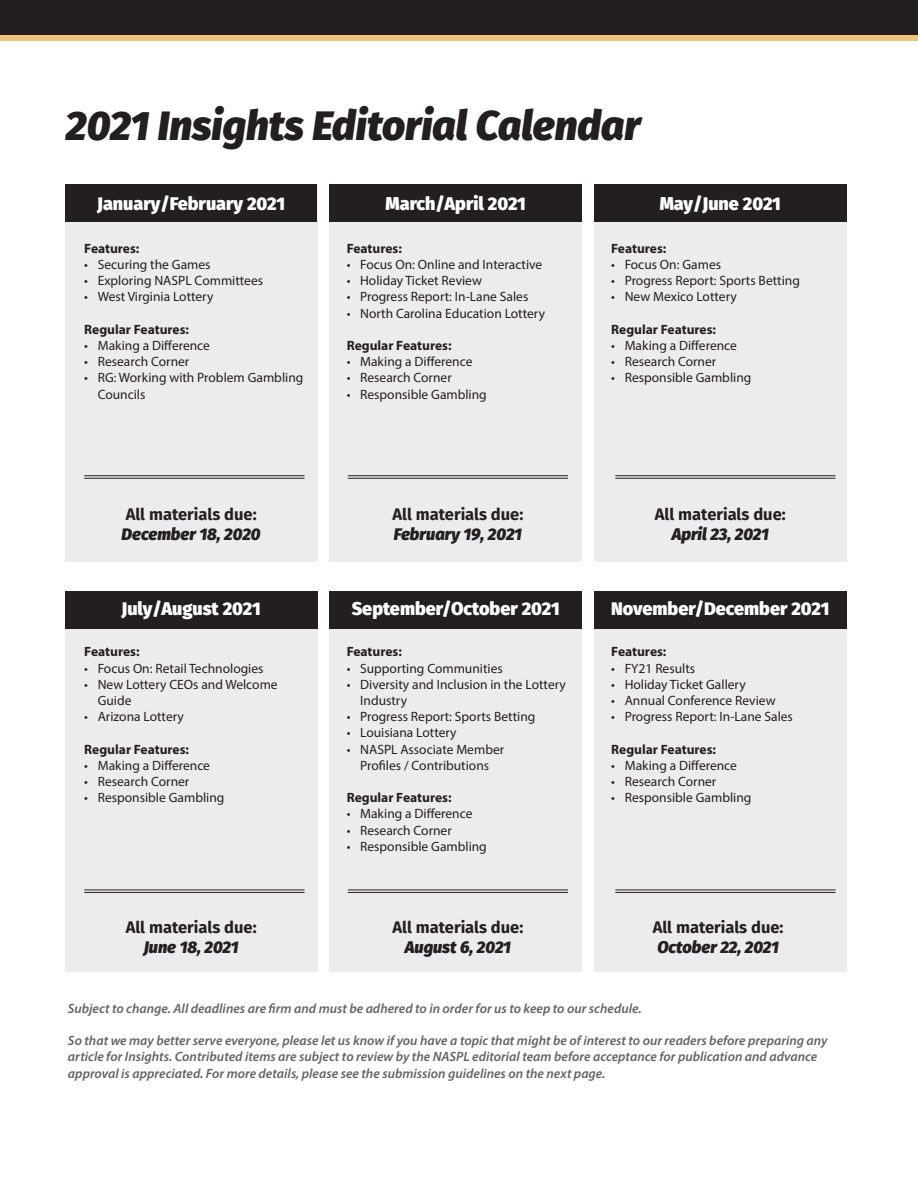
<style>
.page{position:relative;width:918px;height:1188px;background:#fff}
.page>*{position:absolute;margin:0;border:0;box-sizing:border-box;transform-origin:0 0}
.t1{font:italic 900 40.5px "Fira Sans";color:#231f20}
.t2{font:900 18px "Fira Sans";color:#fff}
.t3{font:700 16.5px "Fira Sans";color:#231f20}
.t4{font:italic 900 16.5px "Fira Sans";color:#231f20}
.t5{font:13.5px/16.2px "Myriad Pro";color:#231f20}
.t6{font:italic 600 13.5px/16.2px "Myriad Pro";color:#636366}
.t7{font:700 13.5px "Myriad Pro";color:#231f20}
</style>
<div class="page">
<div style="left:594px;top:591px;width:253px;height:381px;background:#ececee"></div>
<div style="left:594px;top:591px;width:253px;height:38px;background:#231f20"></div>
<div style="left:329px;top:591px;width:253px;height:381px;background:#ececee"></div>
<div style="left:329px;top:591px;width:253px;height:38px;background:#231f20"></div>
<div style="left:65px;top:591px;width:253px;height:381px;background:#ececee"></div>
<div style="left:65px;top:591px;width:253px;height:38px;background:#231f20"></div>
<div style="left:594px;top:184px;width:253px;height:378px;background:#ececee"></div>
<div style="left:594px;top:185px;width:253px;height:37px;background:#231f20"></div>
<div style="left:329px;top:184px;width:253px;height:378px;background:#ececee"></div>
<div style="left:329px;top:185px;width:253px;height:37px;background:#231f20"></div>
<div style="left:65px;top:184px;width:253px;height:378px;background:#ececee"></div>
<div style="left:65px;top:185px;width:252px;height:37px;background:#231f20"></div>
<div style="left:0;top:30px;width:918px;height:10px;background:#ecc576"></div>
<div style="left:0;top:0;width:918px;height:35px;background:#231f20"></div>
<hr style="left:84px;top:475px;width:221px;height:1px;background:#231f20">
<hr style="left:84px;top:478px;width:221px;height:1px;background:#231f20">
<hr style="left:348px;top:475px;width:220px;height:1px;background:#231f20">
<hr style="left:348px;top:478px;width:220px;height:1px;background:#231f20">
<hr style="left:615px;top:475px;width:221px;height:1px;background:#231f20">
<hr style="left:615px;top:478px;width:221px;height:1px;background:#231f20">
<hr style="left:84px;top:890px;width:221px;height:1px;background:#231f20">
<hr style="left:84px;top:892px;width:221px;height:1px;background:#231f20">
<hr style="left:348px;top:890px;width:220px;height:1px;background:#231f20">
<hr style="left:348px;top:892px;width:220px;height:1px;background:#231f20">
<hr style="left:615px;top:890px;width:221px;height:1px;background:#231f20">
<hr style="left:615px;top:892px;width:221px;height:1px;background:#231f20">
<p class="t1" style="left:66px;top:89px;width:576px">2021 Insights Editorial Calendar</p>
<p class="t2" style="left:97px;top:187px;width:189px">January/February 2021</p>
<p class="t2" style="left:386px;top:187px;width:142px">March/April 2021</p>
<p class="t2" style="left:660px;top:187px;width:123px">May/June 2021</p>
<p class="t7" style="left:84px;top:240px;width:57px">Features:</p>
<p class="t5" style="left:84px;top:256px;width:128px">• Securing the Games</p>
<p class="t5" style="left:84px;top:272px;width:180px">• Exploring NASPL Committees</p>
<p class="t5" style="left:84px;top:289px;width:131px">• West Virginia Lottery</p>
<p class="t7" style="left:84px;top:321px;width:106px">Regular Features:</p>
<p class="t5" style="left:84px;top:337px;width:127px">• Making a Difference</p>
<p class="t5" style="left:84px;top:353px;width:107px">• Research Corner</p>
<p class="t5" style="left:98px;top:370px;width:207px;text-indent:-14px">• RG: Working with Problem Gambling<br>Councils</p>
<p class="t3" style="left:126px;top:500px;width:132px">All materials due:</p>
<p class="t4" style="left:122px;top:519px;width:141px">December 18, 2020</p>
<p class="t7" style="left:347px;top:240px;width:57px">Features:</p>
<p class="t5" style="left:347px;top:256px;width:197px">• Focus On: Online and Interactive</p>
<p class="t5" style="left:347px;top:272px;width:137px">• Holiday Ticket Review</p>
<p class="t5" style="left:347px;top:289px;width:183px">• Progress Report: In-Lane Sales</p>
<p class="t5" style="left:347px;top:305px;width:200px">• North Carolina Education Lottery</p>
<p class="t7" style="left:347px;top:337px;width:106px">Regular Features:</p>
<p class="t5" style="left:347px;top:353px;width:127px">• Making a Difference</p>
<p class="t5" style="left:347px;top:370px;width:107px">• Research Corner</p>
<p class="t5" style="left:347px;top:386px;width:142px">• Responsible Gambling</p>
<p class="t3" style="left:392px;top:500px;width:132px">All materials due:</p>
<p class="t4" style="left:394px;top:519px;width:130px">February 19, 2021</p>
<p class="t7" style="left:611px;top:240px;width:57px">Features:</p>
<p class="t5" style="left:611px;top:256px;width:111px">• Focus On: Games</p>
<p class="t5" style="left:611px;top:272px;width:190px">• Progress Report: Sports Betting</p>
<p class="t5" style="left:611px;top:289px;width:127px">• New Mexico Lottery</p>
<p class="t7" style="left:611px;top:321px;width:106px">Regular Features:</p>
<p class="t5" style="left:611px;top:337px;width:127px">• Making a Difference</p>
<p class="t5" style="left:611px;top:353px;width:107px">• Research Corner</p>
<p class="t5" style="left:611px;top:370px;width:142px">• Responsible Gambling</p>
<p class="t3" style="left:655px;top:500px;width:132px">All materials due:</p>
<p class="t4" style="left:672px;top:519px;width:99px">April 23, 2021</p>
<p class="t2" style="left:122px;top:592px;width:141px">July/August 2021</p>
<p class="t2" style="left:352px;top:592px;width:210px">September/October 2021</p>
<p class="t2" style="left:611px;top:592px;width:220px">November/December 2021</p>
<p class="t7" style="left:84px;top:643px;width:57px">Features:</p>
<p class="t5" style="left:84px;top:660px;width:181px">• Focus On: Retail Technologies</p>
<p class="t5" style="left:98px;top:676px;width:181px;text-indent:-13px">• New Lottery CEOs and Welcome<br>Guide</p>
<p class="t5" style="left:84px;top:708px;width:101px">• Arizona Lottery</p>
<p class="t7" style="left:84px;top:740px;width:106px">Regular Features:</p>
<p class="t5" style="left:84px;top:757px;width:127px">• Making a Difference</p>
<p class="t5" style="left:84px;top:773px;width:107px">• Research Corner</p>
<p class="t5" style="left:84px;top:789px;width:142px">• Responsible Gambling</p>
<p class="t3" style="left:126px;top:914px;width:132px">All materials due:</p>
<p class="t4" style="left:144px;top:932px;width:96px">June 18, 2021</p>
<p class="t7" style="left:347px;top:643px;width:57px">Features:</p>
<p class="t5" style="left:347px;top:660px;width:158px">• Supporting Communities</p>
<p class="t5" style="left:360px;top:676px;width:207px;text-indent:-14px">• Diversity and Inclusion in the Lottery<br>Industry</p>
<p class="t5" style="left:347px;top:708px;width:190px">• Progress Report: Sports Betting</p>
<p class="t5" style="left:347px;top:725px;width:111px">• Louisiana Lottery</p>
<p class="t5" style="left:347px;top:741px;width:159px;text-align:center">• NASPL Associate Member<br>Profiles / Contributions</p>
<p class="t7" style="left:347px;top:789px;width:106px">Regular Features:</p>
<p class="t5" style="left:347px;top:806px;width:127px">• Making a Difference</p>
<p class="t5" style="left:347px;top:822px;width:107px">• Research Corner</p>
<p class="t5" style="left:347px;top:838px;width:142px">• Responsible Gambling</p>
<p class="t3" style="left:392px;top:914px;width:132px">All materials due:</p>
<p class="t4" style="left:405px;top:932px;width:108px">August 6, 2021</p>
<p class="t7" style="left:611px;top:643px;width:57px">Features:</p>
<p class="t5" style="left:611px;top:660px;width:85px">• FY21 Results</p>
<p class="t5" style="left:611px;top:676px;width:136px">• Holiday Ticket Gallery</p>
<p class="t5" style="left:611px;top:692px;width:166px">• Annual Conference Review</p>
<p class="t5" style="left:611px;top:708px;width:183px">• Progress Report: In-Lane Sales</p>
<p class="t7" style="left:611px;top:740px;width:106px">Regular Features:</p>
<p class="t5" style="left:611px;top:757px;width:127px">• Making a Difference</p>
<p class="t5" style="left:611px;top:773px;width:107px">• Research Corner</p>
<p class="t5" style="left:611px;top:789px;width:142px">• Responsible Gambling</p>
<p class="t3" style="left:653px;top:914px;width:132px">All materials due:</p>
<p class="t4" style="left:657px;top:932px;width:123px">October 22, 2021</p>
<p class="t6" style="left:68px;top:1000px;width:575px">Subject to change. All deadlines are firm and must be adhered to in order for us to keep to our schedule.</p>
<p class="t6" style="left:68px;top:1032px;width:761px">So that we may better serve everyone, please let us know if you have a topic that might be of interest to our readers before preparing any article for Insights. Contributed items are subject to review by the NASPL editorial team before acceptance for publication and advance approval is appreciated. For more details, please see the submission guidelines on the next page.</p>
</div>
